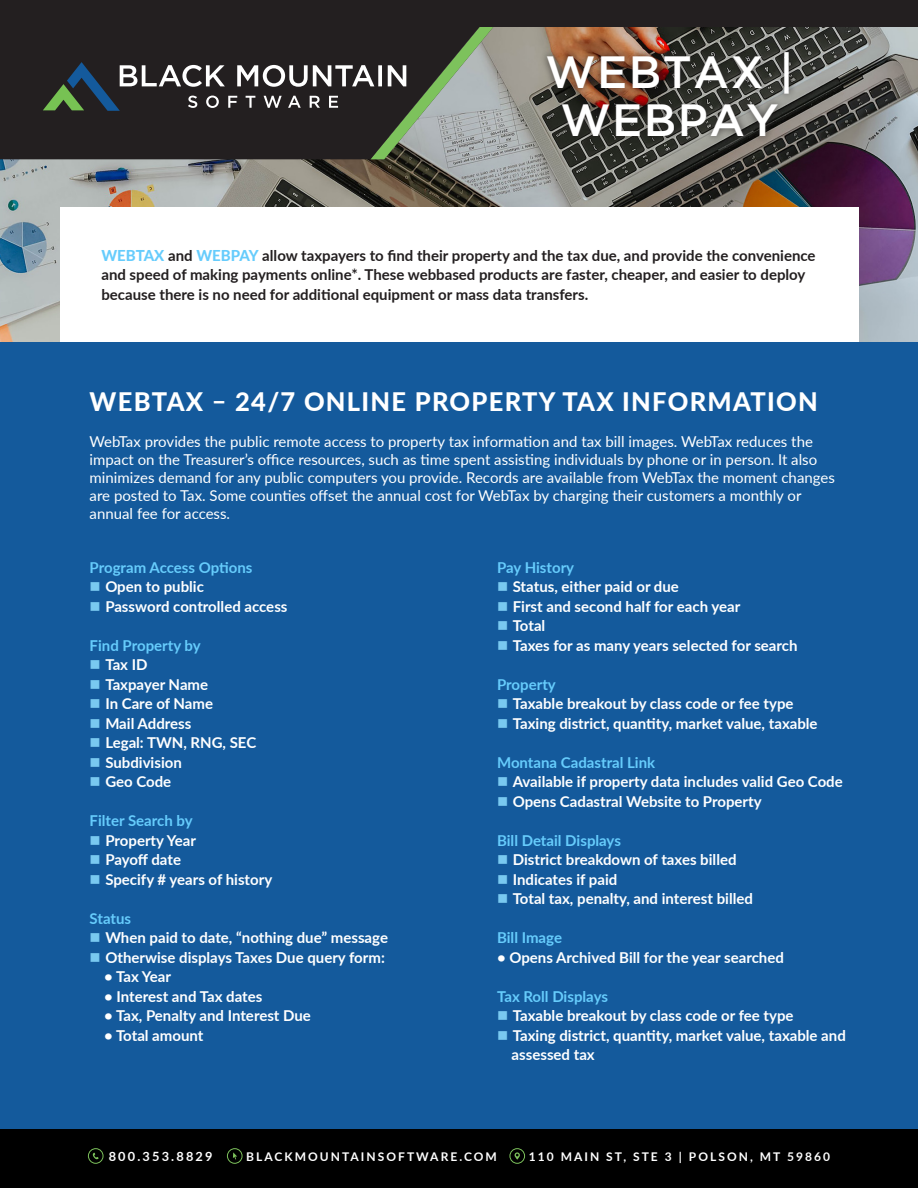
<style>
.page{position:relative;width:918px;height:1188px;background:#fff}
.page>*{position:absolute;margin:0;border:0;box-sizing:border-box;transform-origin:0 0}
.t1{font:500 45px "Gotham";letter-spacing:.035em;color:#fff}
.t2{font:800 25.5px "Lato";letter-spacing:.05em;color:#fff}
.t3{font:700 15px/19.5px "Lato";color:#fff}
.t4{font:15px/18px "Lato";color:#fff}
.t5{font:700 15px/19.5px "Lato";color:#231f20}
.t6{font:700 15px "Lato";color:#66ccfc}
.t7{font:700 12.75px "Lato";letter-spacing:.17em;color:#fff}
.t8{font:700 12px "Lato";letter-spacing:.17em;color:#fff}
.s1{font-weight:800;color:#66ccfc}
.s2{color:#79c9f0}
</style>
<div class="page">
<img style="left:0;top:159px;width:918px;height:183px">
<svg style="left:0;top:0;width:918px;height:159px;background:#4c4846"></svg>
<svg style="left:43px;top:27px;width:450px;height:132px;background:#40413e"></svg>
<div style="left:539px;top:44px;width:258px;height:100px;background:#231f20;opacity:.75"></div>
<div style="left:60px;top:207px;width:798px;height:287px;background:#fff"></div>
<div style="left:0;top:1129px;width:918px;height:59px;background:#000"></div>
<svg style="left:88px;top:1148px;width:16px;height:16px"></svg>
<svg style="left:227px;top:1148px;width:16px;height:16px"></svg>
<svg style="left:509px;top:1148px;width:16px;height:16px"></svg>
<div style="left:0;top:342px;width:918px;height:787px;background:#145a9c"></div>
<p class="t1" style="left:545px;top:46px;width:250px">WEBTAX |</p>
<p class="t1" style="left:560px;top:94px;width:220px">WEBPAY</p>
<p class="t5" style="left:101px;top:245px;width:716px"><span class="s1">WEBTAX</span> and <span class="s1">WEBPAY</span> allow taxpayers to find their property and the tax due, and provide the convenience and speed of making payments online*. These webbased products are faster, cheaper, and easier to deploy because there is no need for additional equipment or mass data transfers.</p>
<p class="t2" style="left:90px;top:382px;width:730px">WEBTAX – 24/7 ONLINE PROPERTY TAX INFORMATION</p>
<p class="t4" style="left:90px;top:432px;width:747px">WebTax provides the public remote access to property tax information and tax bill images. WebTax reduces the impact on the Treasurer’s office resources, such as time spent assisting individuals by phone or in person. It also minimizes demand for any public computers you provide. Records are available from WebTax the moment changes are posted to Tax. Some counties offset the annual cost for WebTax by charging their customers a monthly or annual fee for access.</p>
<p class="t6" style="left:90px;top:556px;width:164px">Program Access Options</p>
<p class="t3" style="left:90px;top:577px;width:116px"><span class="s2">■</span> Open to public</p>
<p class="t3" style="left:90px;top:596px;width:199px"><span class="s2">■</span> Password controlled access</p>
<p class="t6" style="left:90px;top:634px;width:113px">Find Property by</p>
<p class="t3" style="left:90px;top:655px;width:59px"><span class="s2">■</span> Tax ID</p>
<p class="t3" style="left:90px;top:674px;width:120px"><span class="s2">■</span> Taxpayer Name</p>
<p class="t3" style="left:90px;top:694px;width:125px"><span class="s2">■</span> In Care of Name</p>
<p class="t3" style="left:90px;top:713px;width:103px"><span class="s2">■</span> Mail Address</p>
<p class="t3" style="left:90px;top:733px;width:168px"><span class="s2">■</span> Legal: TWN, RNG, SEC</p>
<p class="t3" style="left:90px;top:752px;width:94px"><span class="s2">■</span> Subdivision</p>
<p class="t3" style="left:90px;top:772px;width:83px"><span class="s2">■</span> Geo Code</p>
<p class="t6" style="left:90px;top:810px;width:105px">Filter Search by</p>
<p class="t3" style="left:90px;top:830px;width:108px"><span class="s2">■</span> Property Year</p>
<p class="t3" style="left:90px;top:850px;width:93px"><span class="s2">■</span> Payoff date</p>
<p class="t3" style="left:90px;top:869px;width:184px"><span class="s2">■</span> Specify # years of history</p>
<p class="t6" style="left:90px;top:907px;width:43px">Status</p>
<p class="t3" style="left:90px;top:928px;width:300px"><span class="s2">■</span> When paid to date, “nothing due” message</p>
<p class="t3" style="left:90px;top:947px;width:297px"><span class="s2">■</span> Otherwise displays Taxes Due query form:</p>
<p class="t3" style="left:104px;top:967px;width:68px">• Tax Year</p>
<p class="t3" style="left:104px;top:986px;width:160px">• Interest and Tax dates</p>
<p class="t3" style="left:104px;top:1006px;width:208px">• Tax, Penalty and Interest Due</p>
<p class="t3" style="left:104px;top:1025px;width:101px">• Total amount</p>
<p class="t6" style="left:497px;top:556px;width:79px">Pay History</p>
<p class="t3" style="left:497px;top:577px;width:183px"><span class="s2">■</span> Status, either paid or due</p>
<p class="t3" style="left:497px;top:596px;width:245px"><span class="s2">■</span> First and second half for each year</p>
<p class="t3" style="left:497px;top:616px;width:50px"><span class="s2">■</span> Total</p>
<p class="t3" style="left:497px;top:635px;width:302px"><span class="s2">■</span> Taxes for as many years selected for search</p>
<p class="t6" style="left:497px;top:673px;width:60px">Property</p>
<p class="t3" style="left:497px;top:694px;width:298px"><span class="s2">■</span> Taxable breakout by class code or fee type</p>
<p class="t3" style="left:497px;top:713px;width:322px"><span class="s2">■</span> Taxing district, quantity, market value, taxable</p>
<p class="t6" style="left:497px;top:751px;width:160px">Montana Cadastral Link</p>
<p class="t3" style="left:497px;top:772px;width:347px"><span class="s2">■</span> Available if property data includes valid Geo Code</p>
<p class="t3" style="left:497px;top:791px;width:266px"><span class="s2">■</span> Opens Cadastral Website to Property</p>
<p class="t6" style="left:497px;top:829px;width:125px">Bill Detail Displays</p>
<p class="t3" style="left:497px;top:850px;width:241px"><span class="s2">■</span> District breakdown of taxes billed</p>
<p class="t3" style="left:497px;top:869px;width:122px"><span class="s2">■</span> Indicates if paid</p>
<p class="t3" style="left:497px;top:889px;width:257px"><span class="s2">■</span> Total tax, penalty, and interest billed</p>
<p class="t6" style="left:497px;top:927px;width:66px">Bill Image</p>
<p class="t3" style="left:497px;top:947px;width:288px">• Opens Archived Bill for the year searched</p>
<p class="t6" style="left:497px;top:985px;width:112px">Tax Roll Displays</p>
<p class="t3" style="left:497px;top:1006px;width:298px"><span class="s2">■</span> Taxable breakout by class code or fee type</p>
<p class="t3" style="left:512px;top:1025px;width:336px;text-indent:-15px"><span class="s2">■</span> Taxing district, quantity, market value, taxable and assessed tax</p>
<p class="t7" style="left:109px;top:1147px;width:105px">800.353.8829</p>
<p class="t8" style="left:246px;top:1148px;width:252px">BLACKMOUNTAINSOFTWARE.COM</p>
<p class="t8" style="left:529px;top:1148px;width:303px">110 MAIN ST, STE 3 | POLSON, MT 59860</p>
</div>
